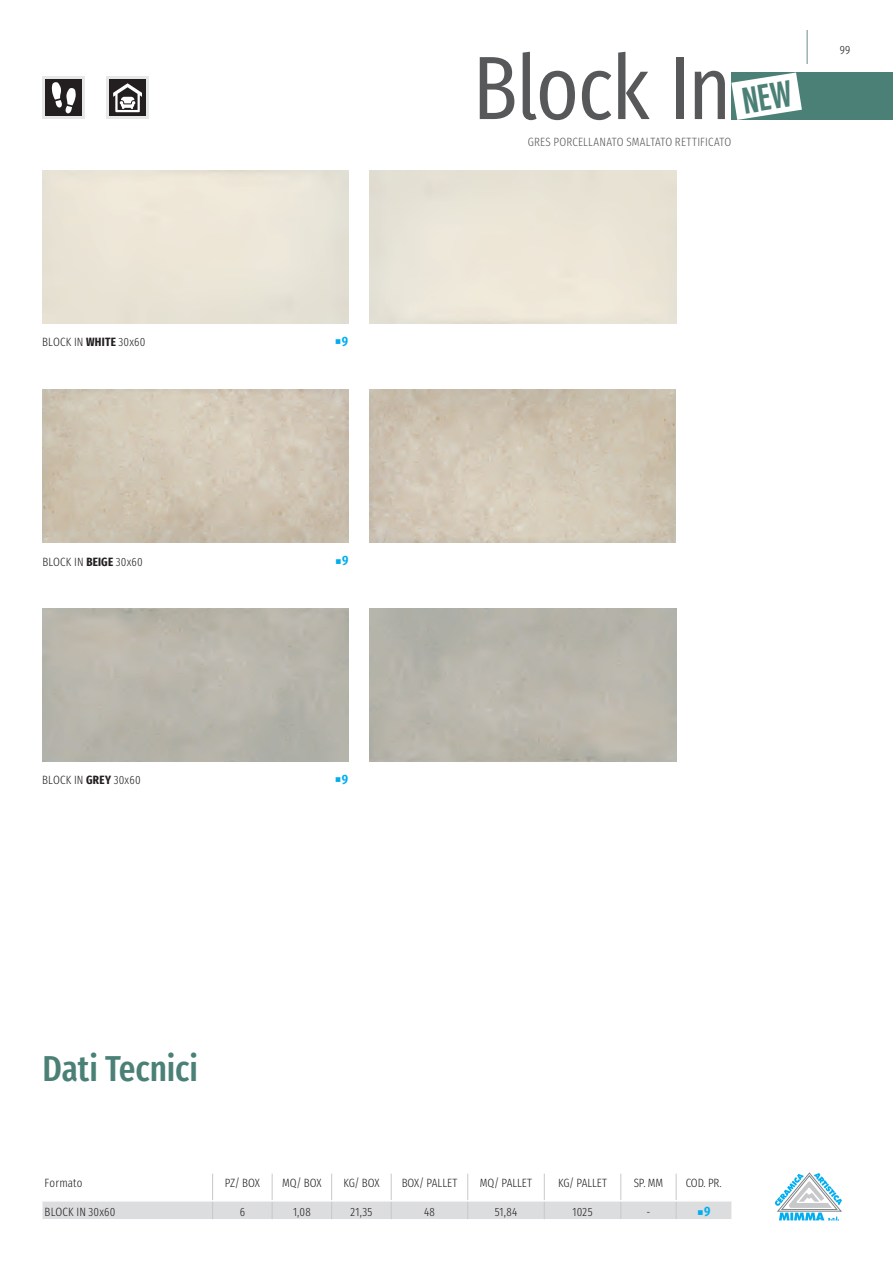
<style>
.page{position:relative;width:893px;height:1263px;background:#fff}
.page>*{position:absolute;margin:0;border:0;box-sizing:border-box;transform-origin:0 0}
.t1{font:90px "Fira Sans Compressed";letter-spacing:-.015em;color:#57585a}
.t2{font:500 36px "Fira Sans Compressed";letter-spacing:-.005em;color:#4b8077}
.t3{font:600 13.5px "Fira Sans Compressed";color:#00aeef}
.t4{font:300 12px "Fira Sans Compressed";letter-spacing:.01em;color:#231f20}
.t5{font:300 12px "Fira Sans Compressed";letter-spacing:.015em;color:#57585a}
.s1{font-weight:700}
</style>
<div class="page">
<img style="left:42px;top:389px;width:306px;height:153px">
<img style="left:370px;top:389px;width:306px;height:153px">
<svg style="left:775px;top:1172px;width:67px;height:48px"></svg>
<div style="left:731px;top:72px;width:162px;height:48px;background:#4b8077"></div>
<hr style="left:806px;top:30px;width:2px;height:34px;background:#9db3af">
<svg style="left:43px;top:1174px;width:688px;height:45px"></svg>
<hr style="left:43px;top:1200px;width:170px;height:1px;background:#fff">
<hr style="left:213px;top:1200px;width:59px;height:1px;background:#fff">
<hr style="left:272px;top:1200px;width:60px;height:1px;background:#fff">
<hr style="left:332px;top:1200px;width:59px;height:1px;background:#fff">
<hr style="left:391px;top:1200px;width:77px;height:1px;background:#fff">
<hr style="left:468px;top:1200px;width:76px;height:1px;background:#fff">
<hr style="left:544px;top:1200px;width:77px;height:1px;background:#fff">
<hr style="left:621px;top:1200px;width:55px;height:1px;background:#fff">
<hr style="left:676px;top:1200px;width:55px;height:1px;background:#fff">
<div style="left:106px;top:77px;width:43px;height:42px;background:#e6e7e9"></div>
<div style="left:109px;top:79px;width:37px;height:37px;background:#231f20"></div>
<svg style="left:113px;top:83px;width:29px;height:29px"></svg>
<div style="left:43px;top:77px;width:42px;height:42px;background:#e6e7e9"></div>
<div style="left:45px;top:79px;width:37px;height:37px;background:#231f20"></div>
<svg style="left:52px;top:82px;width:24px;height:31px"></svg>
<svg style="left:731px;top:73px;width:71px;height:47px"></svg>
<p class="t4" style="left:42px;top:334px;width:105px">BLOCK IN <span class="s1">WHITE</span> 30x60</p>
<p class="t3" style="left:335px;top:330px;width:15px">○9</p>
<p class="t4" style="left:42px;top:553px;width:102px">BLOCK IN <span class="s1">BEIGE</span> 30x60</p>
<p class="t3" style="left:335px;top:549px;width:15px">○9</p>
<p class="t4" style="left:42px;top:772px;width:100px">BLOCK IN <span class="s1">GREY</span> 30x60</p>
<p class="t3" style="left:335px;top:768px;width:15px">○9</p>
<h2 class="t2" style="left:43px;top:1039px;width:157px">Dati Tecnici</h2>
<h1 class="t1" style="left:473px;top:20px;width:260px">Block In</h1>
<p class="t5" style="left:528px;top:134px;width:205px">GRES PORCELLANATO SMALTATO RETTIFICATO</p>
<p class="t4" style="left:45px;top:1174px;width:39px">Formato</p>
<p class="t4" style="left:225px;top:1174px;width:37px">PZ/ BOX</p>
<p class="t4" style="left:282px;top:1174px;width:41px">MQ/ BOX</p>
<p class="t4" style="left:343px;top:1174px;width:38px">KG/ BOX</p>
<p class="t4" style="left:402px;top:1174px;width:57px">BOX/ PALLET</p>
<p class="t4" style="left:480px;top:1174px;width:54px">MQ/ PALLET</p>
<p class="t4" style="left:558px;top:1174px;width:50px">KG/ PALLET</p>
<p class="t4" style="left:634px;top:1174px;width:31px">SP. MM</p>
<p class="t4" style="left:686px;top:1174px;width:38px">COD. PR.</p>
<p class="t4" style="left:45px;top:1203px;width:72px">BLOCK IN 30x60</p>
<p class="t4" style="left:240px;top:1203px;width:7px">6</p>
<p class="t4" style="left:293px;top:1203px;width:19px">1,08</p>
<p class="t4" style="left:351px;top:1203px;width:23px">21,35</p>
<p class="t4" style="left:424px;top:1203px;width:12px">48</p>
<p class="t4" style="left:495px;top:1203px;width:24px">51,84</p>
<p class="t4" style="left:573px;top:1203px;width:21px">1025</p>
<p class="t4" style="left:646px;top:1203px;width:5px">-</p>
<p class="t3" style="left:697px;top:1200px;width:15px">○9</p>
<p class="t4" style="left:840px;top:41px;width:12px">99</p>
</div>
